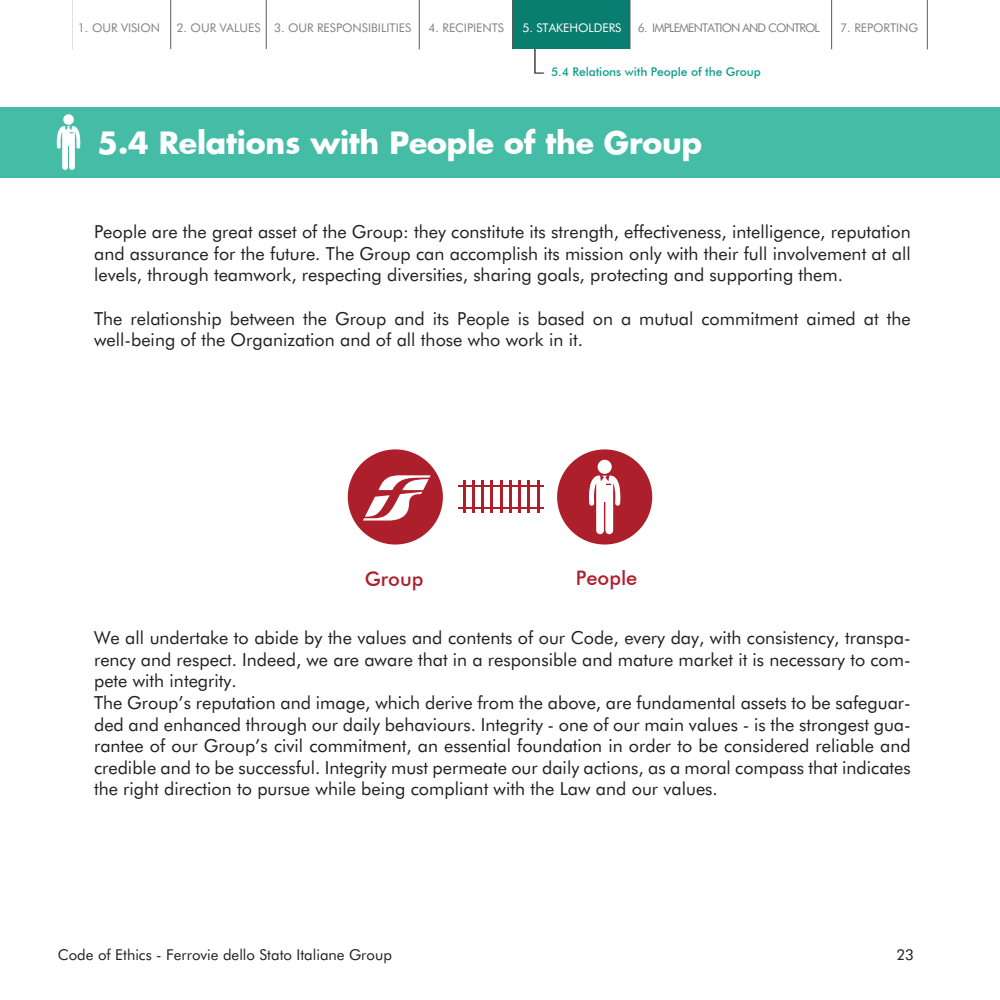
<style>
.page{position:relative;width:1000px;height:1000px;background:#fff}
.page>*{position:absolute;margin:0;border:0;box-sizing:border-box;transform-origin:0 0}
.t1{font:700 30px "Futura";letter-spacing:-.005em;color:#fff}
.t2{font:500 20px "Futura BT";color:#ae1f2c}
.t3{font:18px/21.6px "Futura BT";color:#231f20}
.t4{font:15px "Futura BT";color:#231f20}
.t5{font:12px "Futura BT";color:#818285}
.t6{font:500 12px "Futura BT";letter-spacing:-.005em;color:#0e9e8a}
.t7{font:12px "Futura BT";letter-spacing:-.07em;color:#818285}
.t8{font:12px "Futura BT";letter-spacing:-.005em;color:#fff}
</style>
<div class="page">
<div style="left:0;top:107px;width:1000px;height:71px;background:#45bda6"></div>
<div style="left:348px;top:449px;width:95px;height:96px;background:#ae1f2c;border-radius:50%"></div>
<svg style="left:363px;top:475px;width:68px;height:46px"></svg>
<div style="left:557px;top:449px;width:95px;height:96px;background:#ae1f2c;border-radius:50%"></div>
<svg style="left:589px;top:476px;width:31px;height:58px"></svg>
<div style="left:598px;top:460px;width:14px;height:14px;background:#fff;border-radius:50%"></div>
<hr style="left:458px;top:485px;width:86px;height:2px;background:#ae1f2c">
<hr style="left:458px;top:507px;width:86px;height:2px;background:#ae1f2c">
<hr style="left:463px;top:480px;width:3px;height:33px;background:#ae1f2c">
<hr style="left:472px;top:480px;width:3px;height:33px;background:#ae1f2c">
<hr style="left:481px;top:480px;width:3px;height:33px;background:#ae1f2c">
<hr style="left:491px;top:480px;width:2px;height:33px;background:#ae1f2c">
<hr style="left:500px;top:480px;width:3px;height:33px;background:#ae1f2c">
<hr style="left:509px;top:480px;width:3px;height:33px;background:#ae1f2c">
<hr style="left:518px;top:480px;width:3px;height:33px;background:#ae1f2c">
<hr style="left:527px;top:480px;width:3px;height:33px;background:#ae1f2c">
<hr style="left:537px;top:480px;width:2px;height:33px;background:#ae1f2c">
<svg style="left:57px;top:126px;width:23px;height:44px"></svg>
<div style="left:63px;top:114px;width:11px;height:11px;background:#fff;border-radius:50%"></div>
<svg style="left:534px;top:49px;width:11px;height:25px"></svg>
<div style="left:512px;top:0;width:118px;height:49px;background:#0a7d71"></div>
<hr style="left:266px;top:0;width:1px;height:49px;background:#595a5c">
<hr style="left:170px;top:0;width:1px;height:49px;background:#595a5c">
<hr style="left:419px;top:0;width:1px;height:49px;background:#595a5c">
<hr style="left:512px;top:0;width:1px;height:49px;background:#595a5c">
<hr style="left:630px;top:0;width:1px;height:49px;background:#595a5c">
<hr style="left:831px;top:0;width:1px;height:49px;background:#595a5c">
<hr style="left:927px;top:0;width:1px;height:49px;background:#595a5c">
<p class="t5" style="left:78px;top:21px;width:84px">1. OUR VISION</p>
<p class="t5" style="left:176px;top:21px;width:236px">2. OUR VALUES 3. OUR RESPONSIBILITIES</p>
<p class="t5" style="left:428px;top:21px;width:77px">4. RECIPIENTS</p>
<p class="t8" style="left:523px;top:21px;width:100px">5. STAKEHOLDERS</p>
<p class="t7" style="left:638px;top:21px;width:184px">6. IMPLEMENTATION AND CONTROL</p>
<p class="t5" style="left:840px;top:21px;width:80px">7. REPORTING</p>
<p class="t6" style="left:551px;top:64px;width:211px">5.4 Relations with People of the Group</p>
<h1 class="t1" style="left:98px;top:122px;width:606px">5.4 Relations with People of the Group</h1>
<p class="t3" style="left:94px;top:221px;width:818px;text-align:justify">People are the great asset of the Group: they constitute its strength, effectiveness, intelligence, reputation and assurance for the future. The Group can accomplish its mission only with their full involvement at all levels, through teamwork, respecting diversities, sharing goals, protecting and supporting them.</p>
<p class="t3" style="left:94px;top:307px;width:818px">The relationship between the Group and its People is based on a mutual commitment aimed at the well-being of the Organization and of all those who work in it.</p>
<p class="t2" style="left:365px;top:567px;width:60px">Group</p>
<p class="t2" style="left:576px;top:565px;width:63px">People</p>
<p class="t3" style="left:94px;top:627px;width:818px">We all undertake to abide by the values and contents of our Code, every day, with consistency, transpa&shy;rency and respect. Indeed, we are aware that in a responsible and mature market it is necessary to com&shy;pete with integrity.<br>The Group’s reputation and image, which derive from the above, are fundamental assets to be safeguar&shy;ded and enhanced through our daily behaviours. Integrity - one of our main values - is the strongest gua&shy;rantee of our Group’s civil commitment, an essential foundation in order to be considered reliable and credible and to be successful. Integrity must permeate our daily actions, as a moral compass that indicates the right direction to pursue while being compliant with the Law and our values.</p>
<p class="t4" style="left:58px;top:946px;width:336px">Code of Ethics - Ferrovie dello Stato Italiane Group</p>
<p class="t4" style="left:896px;top:946px;width:19px">23</p>
</div>
